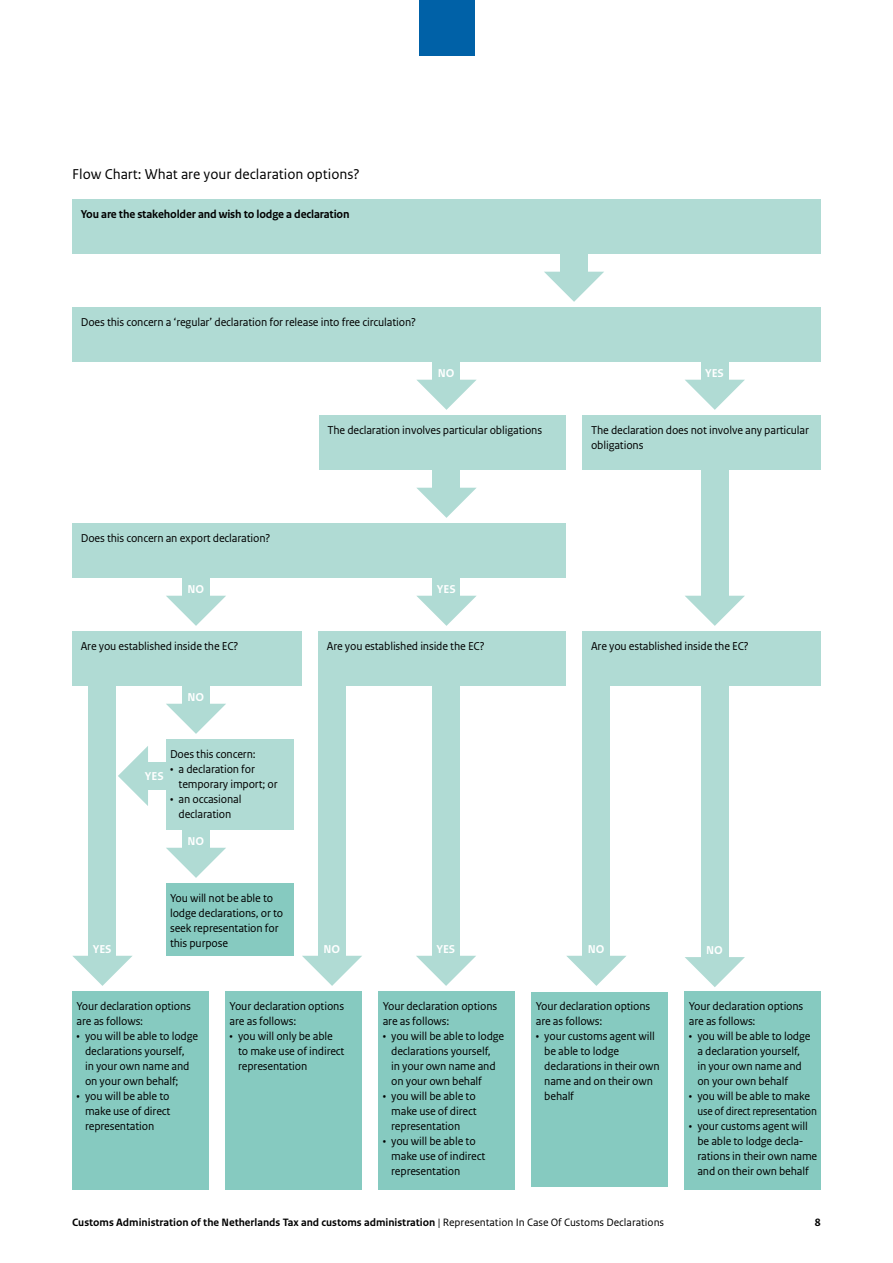
<style>
.page{position:relative;width:893px;height:1263px;background:#fff}
.page>*{position:absolute;margin:0;border:0;box-sizing:border-box;transform-origin:0 0}
.t1{font:15px "Rijksoverheid Sans Text";color:#000}
.t2{font:12px/15px "Rijksoverheid Sans Text";letter-spacing:-.01em;color:#000}
.t3{font:700 12px "Rijksoverheid Sans Text";letter-spacing:-.01em;color:#000}
.t4{font:700 12px "Rijksoverheid Sans Text";color:#fff}
.t5{font:700 11.25px "Rijksoverheid Sans Text";color:#000}
.s1{font-weight:400}
</style>
<div class="page">
<div style="left:419px;top:0;width:55px;height:55px;background:#0061a7"></div>
<div style="left:583px;top:686px;width:27px;height:274px;background:#b0dbd4"></div>
<svg style="left:566px;top:956px;width:60px;height:30px"></svg>
<div style="left:433px;top:362px;width:27px;height:22px;background:#b0dbd4"></div>
<svg style="left:417px;top:380px;width:59px;height:30px"></svg>
<div style="left:433px;top:470px;width:27px;height:22px;background:#b0dbd4"></div>
<svg style="left:417px;top:488px;width:59px;height:30px"></svg>
<div style="left:182px;top:578px;width:28px;height:22px;background:#b0dbd4"></div>
<svg style="left:166px;top:596px;width:60px;height:30px"></svg>
<div style="left:182px;top:686px;width:28px;height:22px;background:#b0dbd4"></div>
<svg style="left:166px;top:704px;width:60px;height:30px"></svg>
<div style="left:182px;top:830px;width:28px;height:22px;background:#b0dbd4"></div>
<svg style="left:166px;top:848px;width:60px;height:30px"></svg>
<div style="left:318px;top:686px;width:28px;height:274px;background:#b0dbd4"></div>
<svg style="left:302px;top:956px;width:60px;height:30px"></svg>
<div style="left:560px;top:254px;width:28px;height:22px;background:#b0dbd4"></div>
<svg style="left:544px;top:272px;width:60px;height:30px"></svg>
<div style="left:701px;top:362px;width:27px;height:22px;background:#b0dbd4"></div>
<svg style="left:685px;top:380px;width:60px;height:30px"></svg>
<div style="left:701px;top:470px;width:27px;height:130px;background:#b0dbd4"></div>
<svg style="left:685px;top:596px;width:60px;height:30px"></svg>
<div style="left:433px;top:578px;width:27px;height:22px;background:#b0dbd4"></div>
<svg style="left:417px;top:596px;width:59px;height:30px"></svg>
<div style="left:89px;top:686px;width:27px;height:274px;background:#b0dbd4"></div>
<svg style="left:73px;top:956px;width:59px;height:30px"></svg>
<div style="left:701px;top:686px;width:27px;height:275px;background:#b0dbd4"></div>
<svg style="left:685px;top:957px;width:60px;height:30px"></svg>
<div style="left:432px;top:686px;width:28px;height:274px;background:#b0dbd4"></div>
<svg style="left:416px;top:956px;width:60px;height:30px"></svg>
<div style="left:72px;top:200px;width:749px;height:54px;background:#b0dbd4"></div>
<div style="left:583px;top:632px;width:238px;height:54px;background:#b0dbd4"></div>
<div style="left:318px;top:632px;width:248px;height:54px;background:#b0dbd4"></div>
<div style="left:72px;top:308px;width:749px;height:54px;background:#b0dbd4"></div>
<div style="left:583px;top:416px;width:238px;height:54px;background:#b0dbd4"></div>
<div style="left:319px;top:416px;width:247px;height:54px;background:#b0dbd4"></div>
<div style="left:72px;top:524px;width:494px;height:54px;background:#b0dbd4"></div>
<div style="left:72px;top:632px;width:230px;height:54px;background:#b0dbd4"></div>
<div style="left:166px;top:740px;width:127px;height:90px;background:#b0dbd4"></div>
<div style="left:685px;top:992px;width:136px;height:198px;background:#86cac0"></div>
<div style="left:531px;top:992px;width:137px;height:194px;background:#86cac0"></div>
<div style="left:166px;top:884px;width:127px;height:72px;background:#86cac0"></div>
<div style="left:225px;top:992px;width:136px;height:198px;background:#86cac0"></div>
<div style="left:378px;top:992px;width:136px;height:198px;background:#86cac0"></div>
<div style="left:72px;top:992px;width:136px;height:198px;background:#86cac0"></div>
<div style="left:144px;top:762px;width:22px;height:28px;background:#b0dbd4"></div>
<svg style="left:118px;top:746px;width:30px;height:60px"></svg>
<p class="t1" style="left:72px;top:166px;width:289px">Flow Chart: What are your declaration options?</p>
<p class="t3" style="left:81px;top:207px;width:270px">You are the stakeholder and wish to lodge a declaration</p>
<p class="t2" style="left:81px;top:315px;width:337px">Does this concern a ‘regular’ declaration for release into free circulation?</p>
<p class="t4" style="left:438px;top:366px;width:18px">NO</p>
<p class="t2" style="left:81px;top:531px;width:191px">Does this concern an export declaration?</p>
<p class="t4" style="left:187px;top:582px;width:18px">NO</p>
<p class="t2" style="left:327px;top:423px;width:216px">The declaration involves particular obligations</p>
<p class="t4" style="left:437px;top:582px;width:20px">YES</p>
<p class="t4" style="left:705px;top:366px;width:20px">YES</p>
<p class="t2" style="left:591px;top:423px;width:219px">The declaration does not involve any particular obligations</p>
<p class="t2" style="left:81px;top:639px;width:159px">Are you established inside the EC?</p>
<p class="t4" style="left:187px;top:690px;width:18px">NO</p>
<p class="t2" style="left:170px;top:747px;width:87px">Does this concern:</p>
<p class="t2" style="left:179px;top:762px;width:101px;text-indent:-9px">• a declaration for temporary import; or</p>
<p class="t2" style="left:170px;top:792px;width:73px;text-align:center">• an occasional declaration</p>
<p class="t4" style="left:145px;top:769px;width:20px">YES</p>
<p class="t4" style="left:187px;top:834px;width:18px">NO</p>
<p class="t2" style="left:327px;top:639px;width:159px">Are you established inside the EC?</p>
<p class="t2" style="left:591px;top:639px;width:159px">Are you established inside the EC?</p>
<p class="t2" style="left:170px;top:891px;width:115px">You will not be able to lodge declarations, or to seek representation for this purpose</p>
<p class="t4" style="left:323px;top:942px;width:18px">NO</p>
<p class="t4" style="left:588px;top:942px;width:18px">NO</p>
<p class="t4" style="left:93px;top:942px;width:20px">YES</p>
<p class="t4" style="left:436px;top:942px;width:20px">YES</p>
<p class="t4" style="left:706px;top:944px;width:18px">NO</p>
<p class="t2" style="left:77px;top:999px;width:116px">Your declaration options are as follows:</p>
<p class="t2" style="left:85px;top:1029px;width:115px;text-indent:-9px">• you will be able to lodge declarations yourself,<br>in your own name and on your own behalf;</p>
<p class="t2" style="left:85px;top:1089px;width:87px;text-align:justify;text-indent:-9px">• you will be able to make use of direct representation</p>
<p class="t2" style="left:230px;top:999px;width:116px">Your declaration options are as follows:</p>
<p class="t2" style="left:238px;top:1029px;width:108px;text-indent:-9px">• you will only be able to make use of indirect representation</p>
<p class="t2" style="left:383px;top:999px;width:116px">Your declaration options are as follows:</p>
<p class="t2" style="left:391px;top:1029px;width:115px;text-indent:-9px">• you will be able to lodge declarations yourself,<br>in your own name and on your own behalf</p>
<p class="t2" style="left:391px;top:1089px;width:87px;text-align:justify;text-indent:-9px">• you will be able to make use of direct representation</p>
<p class="t2" style="left:391px;top:1134px;width:96px;text-indent:-9px">• you will be able to make use of indirect representation</p>
<p class="t2" style="left:536px;top:999px;width:116px">Your declaration options are as follows:</p>
<p class="t2" style="left:544px;top:1029px;width:117px;text-indent:-9px">• your customs agent will be able to lodge declarations in their own name and on their own behalf</p>
<p class="t2" style="left:689px;top:999px;width:116px">Your declaration options are as follows:</p>
<p class="t2" style="left:697px;top:1029px;width:115px;text-indent:-9px">• you will be able to lodge a declaration yourself, in your own name and on your own behalf</p>
<p class="t2" style="left:697px;top:1089px;width:121px;text-indent:-9px">• you will be able to make use of direct representation</p>
<p class="t2" style="left:697px;top:1119px;width:121px;text-indent:-9px">• your customs agent will be able to lodge decla&shy;rations in their own name and on their own behalf</p>
<p class="t5" style="left:72px;top:1216px;width:593px">Customs Administration of the Netherlands Tax and customs administration <span class="s1">| Representation In Case Of Customs Declarations</span></p>
<p class="t5" style="left:815px;top:1216px;width:7px">8</p>
</div>
